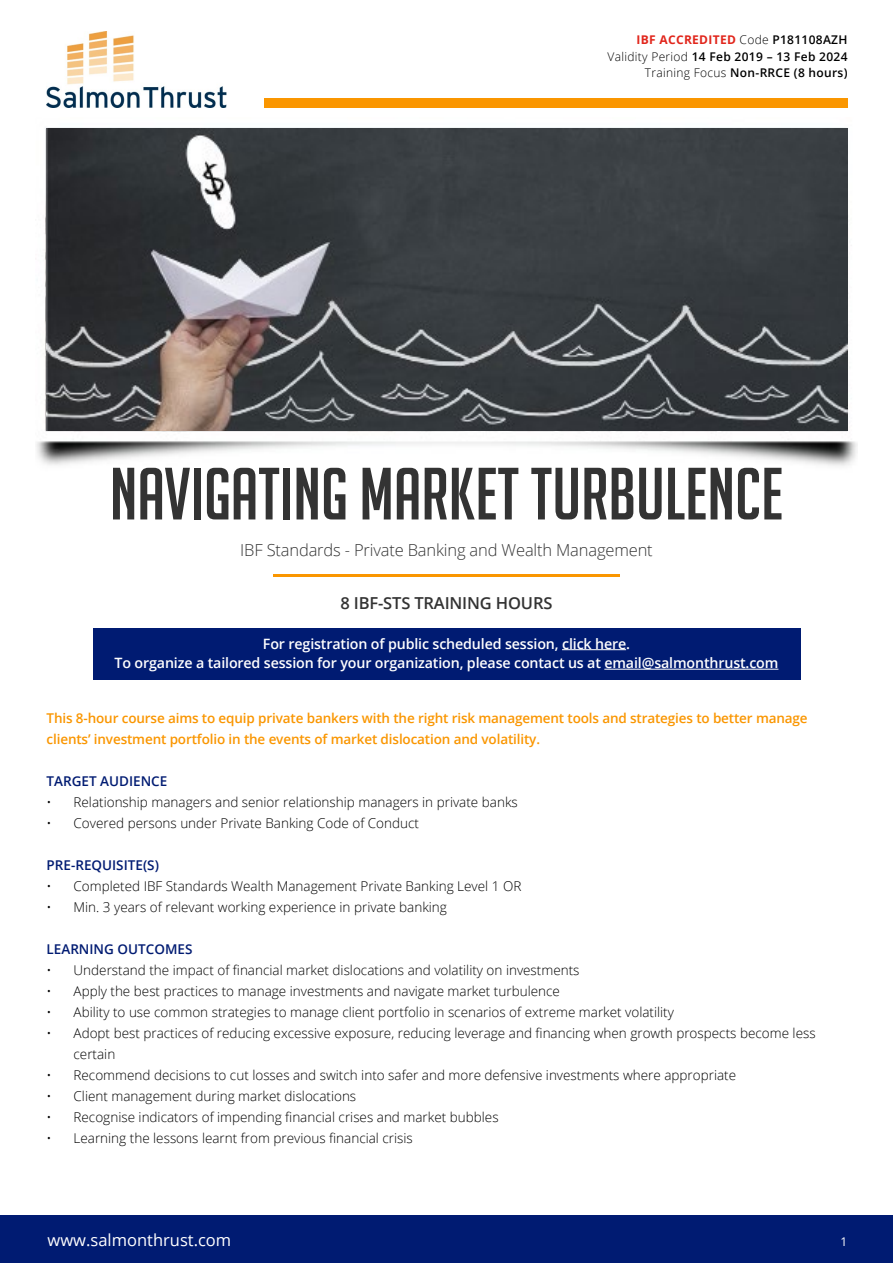
<style>
.page{position:relative;width:893px;height:1263px;background:#fff}
.page>*{position:absolute;margin:0;border:0;box-sizing:border-box;transform-origin:0 0}
.t1{font:72px "Big Noodle Titling";color:#333}
.t2{font:300 16.5px "Open Sans";letter-spacing:-.01em;color:#333}
.t3{font:600 16.5px "Open Sans";letter-spacing:-.01em;color:#333}
.t4{font:16.5px "Open Sans";color:#fff}
.t5{font:600 14.25px/19.5px "Open Sans";letter-spacing:-.01em;color:#fff;text-align:center}
.t6{font:300 13.5px/21px "Open Sans";color:#000}
.t7{font:600 13.5px/21px "Open Sans";letter-spacing:-.01em;color:#fa9600}
.t8{font:600 13.5px "Open Sans";color:#001b72}
.t9{font:600 12px/16.5px "Open Sans";letter-spacing:.025em;color:#000;text-align:right}
.t10{font:12px "Open Sans";color:#fff}
.s1{font-weight:700;color:#e1261c}
.s2{font-weight:300}
</style>
<div class="page">
<div style="left:93px;top:628px;width:707px;height:51px;background:#001b72"></div>
<hr style="left:562px;top:649px;width:64px;height:1px;background:#fff">
<hr style="left:604px;top:669px;width:174px;height:1px;background:#fff">
<img style="left:36px;top:127px;width:821px;height:339px">
<img style="left:47px;top:31px;width:180px;height:77px">
<div style="left:264px;top:98px;width:583px;height:10px;background:#fa9600"></div>
<hr style="left:273px;top:575px;width:347px;height:2px;background:#fa9600">
<div style="left:0;top:1216px;width:893px;height:47px;background:#001b72"></div>
<img style="left:47px;top:128px;width:800px;height:303px">
<p class="t9" style="left:607px;top:32px;width:241px"><span class="s1">IBF ACCREDITED</span> <span class="s2">Code</span> P181108AZH<br><span class="s2">Validity Period</span> 14 Feb 2019 – 13 Feb 2024<br><span class="s2">Training Focus</span> Non-RRCE (8 hours)</p>
<h1 class="t1" style="left:110px;top:455px;width:675px">NAVIGATING MARKET TURBULENCE</h1>
<p class="t2" style="left:240px;top:538px;width:414px">IBF Standards - Private Banking and Wealth Management</p>
<p class="t3" style="left:340px;top:591px;width:213px">8 IBF-STS TRAINING HOURS</p>
<p class="t5" style="left:115px;top:633px;width:665px">For registration of public scheduled session, click here.<br>To organize a tailored session for your organization, please contact us at email@salmonthrust.com</p>
<p class="t7" style="left:47px;top:707px;width:763px">This 8-hour course aims to equip private bankers with the right risk management tools and strategies to better manage clients’ investment portfolio in the events of market dislocation and volatility.</p>
<p class="t8" style="left:47px;top:771px;width:122px">TARGET AUDIENCE</p>
<p class="t6" style="left:47px;top:791px;width:473px">• Relationship managers and senior relationship managers in private banks</p>
<p class="t6" style="left:47px;top:812px;width:374px">• Covered persons under Private Banking Code of Conduct</p>
<p class="t8" style="left:47px;top:855px;width:114px">PRE-REQUISITE(S)</p>
<p class="t6" style="left:47px;top:875px;width:476px">• Completed IBF Standards Wealth Management Private Banking Level 1 OR</p>
<p class="t6" style="left:47px;top:896px;width:402px">• Min. 3 years of relevant working experience in private banking</p>
<p class="t8" style="left:47px;top:939px;width:147px">LEARNING OUTCOMES</p>
<p class="t6" style="left:47px;top:959px;width:534px">• Understand the impact of financial market dislocations and volatility on investments</p>
<p class="t6" style="left:47px;top:980px;width:515px">• Apply the best practices to manage investments and navigate market turbulence</p>
<p class="t6" style="left:47px;top:1001px;width:629px">• Ability to use common strategies to manage client portfolio in scenarios of extreme market volatility</p>
<p class="t6" style="left:74px;top:1022px;width:744px;text-indent:-27px">• Adopt best practices of reducing excessive exposure, reducing leverage and financing when growth prospects become less certain</p>
<p class="t6" style="left:47px;top:1064px;width:691px">• Recommend decisions to cut losses and switch into safer and more defensive investments where appropriate</p>
<p class="t6" style="left:47px;top:1085px;width:311px">• Client management during market dislocations</p>
<p class="t6" style="left:47px;top:1106px;width:454px">• Recognise indicators of impending financial crises and market bubbles</p>
<p class="t6" style="left:47px;top:1127px;width:368px">• Learning the lessons learnt from previous financial crisis</p>
<p class="t4" style="left:48px;top:1228px;width:185px">www.salmonthrust.com</p>
<p class="t10" style="left:841px;top:1233px;width:8px">1</p>
</div>
